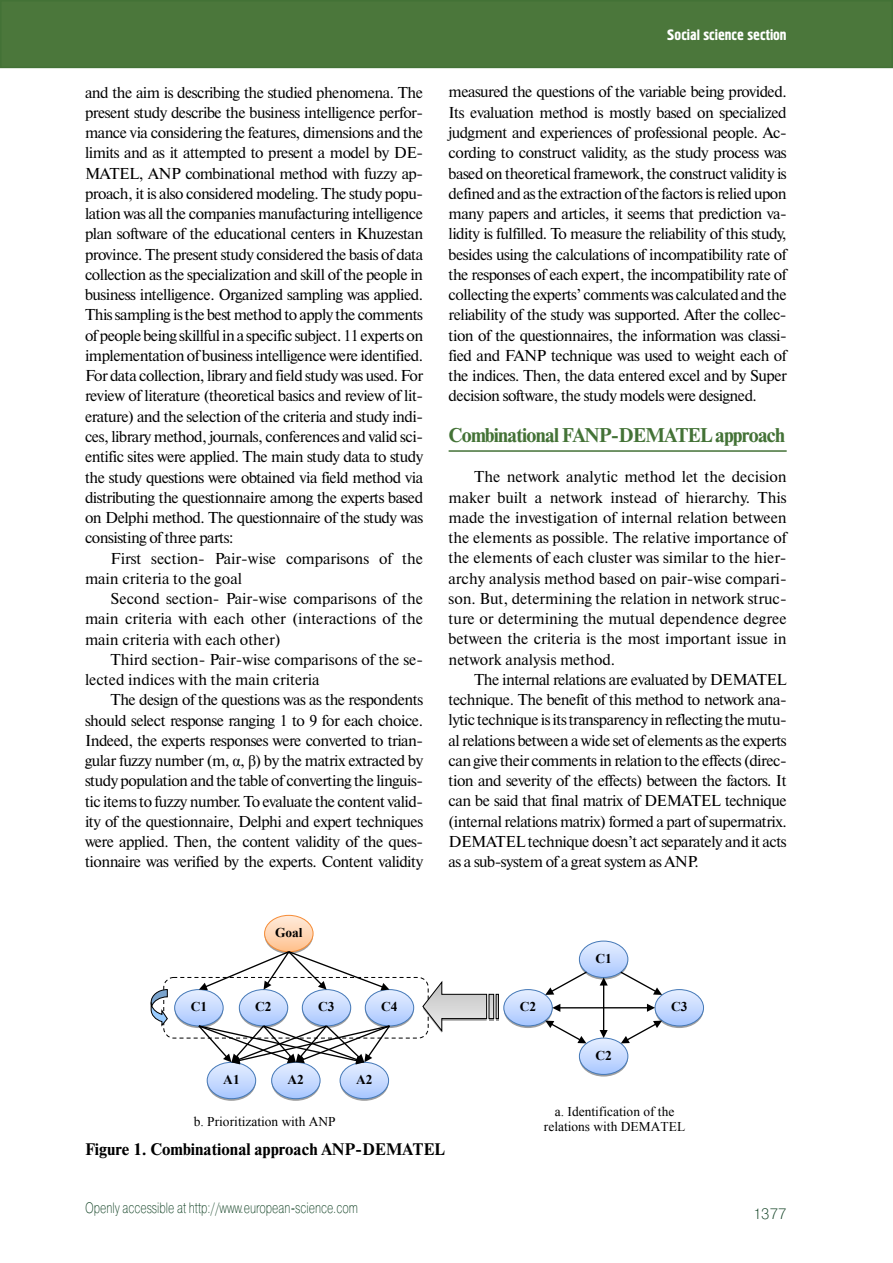
<style>
.page{position:relative;width:893px;height:1263px;background:#fff}
.page>*{position:absolute;margin:0;border:0;box-sizing:border-box;transform-origin:0 0}
.t1{font:700 18.75px "Newton C";letter-spacing:-.04em;color:#437236}
.t2{font:15.75px/20.2px "Newton C";color:#000;text-align:justify}
.t3{font:700 15.75px "Newton C";color:#000}
.t4{font:15px "Pragmatica Light C";color:#0d3e20;scale:.75 1}
.t5{font:15px "Hermes C";color:#fff}
.t6{font:15px "Pragmatica Light C";color:#0d3e20}
.t7{font:13.35px/15.8px "Times New Roman";color:#000;text-align:center}
.t8{font:700 13.35px "Times New Roman";color:#000}
.s1{font-family:"Times New Roman"}
</style>
<div class="page">
<div style="left:1px;top:1px;width:891px;height:66px;background:#4b773b"></div>
<div style="left:0;top:0;width:893px;height:68px;border:2px solid #437236"></div>
<hr style="left:449px;top:450px;width:338px;height:2px;background:#437236">
<div style="left:579px;top:940px;width:49px;height:38px;border:1px solid #4579b8;border-radius:50%"></div>
<div style="left:503px;top:989px;width:50px;height:37px;border:1px solid #4579b8;border-radius:50%"></div>
<div style="left:654px;top:989px;width:50px;height:37px;border:1px solid #4579b8;border-radius:50%"></div>
<div style="left:174px;top:989px;width:50px;height:37px;border:1px solid #4579b8;border-radius:50%"></div>
<div style="left:207px;top:1064px;width:49px;height:37px;background:#000;border-radius:50%;opacity:.38"></div>
<div style="left:272px;top:1064px;width:48px;height:37px;background:#000;border-radius:50%;opacity:.38"></div>
<svg style="left:150px;top:988px;width:18px;height:39px"></svg>
<div style="left:489px;top:996px;width:5px;height:25px;background:#8d8d8d"></div>
<hr style="left:496px;top:996px;width:2px;height:25px;background:#969696">
<div style="left:489px;top:994px;width:5px;height:24px;background:#d7d7d7"></div>
<svg style="left:422px;top:979px;width:66px;height:54px"></svg>
<div style="left:488px;top:994px;width:6px;height:25px;border:1px solid #000"></div>
<div style="left:496px;top:994px;width:3px;height:25px;border:1px solid #000"></div>
<div style="left:340px;top:1064px;width:49px;height:37px;background:#000;border-radius:50%;opacity:.38"></div>
<svg style="left:175px;top:915px;width:239px;height:184px"></svg>
<div style="left:579px;top:1040px;width:49px;height:36px;background:#000;border-radius:50%;opacity:.38"></div>
<div style="left:579px;top:1037px;width:49px;height:38px;border:1px solid #4579b8;border-radius:50%"></div>
<svg style="left:504px;top:941px;width:199px;height:133px"></svg>
<p class="t2" style="left:85px;top:82px;width:340px">and the aim is describing the studied phenomena. The present study describe the business intelligence perfor&shy;mance via considering the features, dimensions and the limits and as it attempted to present a model by DE-MATEL, ANP combinational method with fuzzy ap&shy;proach, it is also considered modeling. The study popu&shy;lation was all the companies manufacturing intelligence plan software of the educational centers in Khuzestan province. The present study considered the basis of data collection as the specialization and skill of the people in business intelligence. Organized sampling was applied.<br>This sampling is the best method to apply the comments of people being skillful in a specific subject. 11 experts on implementation of business intelligence were identified.<br>For data collection, library and field study was used. For review of literature (theoretical basics and review of lit&shy;erature) and the selection of the criteria and study indi&shy;ces, library method, journals, conferences and valid sci&shy;entific sites were applied. The main study data to study the study questions were obtained via field method via distributing the questionnaire among the experts based on Delphi method. The questionnaire of the study was consisting of three parts:</p>
<p class="t2" style="left:85px;top:548px;width:340px;text-indent:26px">First section- Pair-wise comparisons of the main criteria to the goal</p>
<p class="t2" style="left:85px;top:589px;width:340px;text-indent:26px">Second section- Pair-wise comparisons of the main criteria with each other (interactions of the main criteria with each other)</p>
<p class="t2" style="left:85px;top:649px;width:340px;text-indent:26px">Third section- Pair-wise comparisons of the se&shy;lected indices with the main criteria</p>
<p class="t2" style="left:85px;top:690px;width:340px;text-indent:26px">The design of the questions was as the respondents should select response ranging 1 to 9 for each choice.<br>Indeed, the experts responses were converted to trian&shy;gular fuzzy number (m, <span class="s1">α</span>, <span class="s1">β</span>) by the matrix extracted by study population and the table of converting the linguis&shy;tic items to fuzzy number. To evaluate the content valid&shy;ity of the questionnaire, Delphi and expert techniques were applied. Then, the content validity of the ques&shy;tionnaire was verified by the experts. Content validity</p>
<p class="t8" style="left:275px;top:923px;width:29px">Goal</p>
<p class="t8" style="left:191px;top:998px;width:18px">C1</p>
<p class="t8" style="left:255px;top:997px;width:18px">C2</p>
<p class="t8" style="left:318px;top:998px;width:18px">C3</p>
<p class="t8" style="left:381px;top:998px;width:18px">C4</p>
<p class="t8" style="left:223px;top:1070px;width:18px">A1</p>
<p class="t8" style="left:287px;top:1070px;width:18px">A2</p>
<p class="t8" style="left:356px;top:1070px;width:18px">A2</p>
<p class="t5" style="left:667px;top:26px;width:121px">Social science section</p>
<p class="t2" style="left:449px;top:82px;width:340px">measured the questions of the variable being provided.<br>Its evaluation method is mostly based on specialized judgment and experiences of professional people. Ac&shy;cording to construct validity, as the study process was based on theoretical framework, the construct validity is defined and as the extraction of the factors is relied upon many papers and articles, it seems that prediction va&shy;lidity is fulfilled. To measure the reliability of this study, besides using the calculations of incompatibility rate of the responses of each expert, the incompatibility rate of collecting the experts’ comments was calculated and the reliability of the study was supported. After the collec&shy;tion of the questionnaires, the information was classi&shy;fied and FANP technique was used to weight each of the indices. Then, the data entered excel and by Super decision software, the study models were designed.</p>
<p class="t1" style="left:449px;top:424px;width:338px">Combinational FANP-DEMATEL approach</p>
<p class="t2" style="left:449px;top:467px;width:340px;text-indent:26px">The network analytic method let the decision maker built a network instead of hierarchy. This made the investigation of internal relation between the elements as possible. The relative importance of the elements of each cluster was similar to the hier&shy;archy analysis method based on pair-wise compari&shy;son. But, determining the relation in network struc&shy;ture or determining the mutual dependence degree between the criteria is the most important issue in network analysis method.</p>
<p class="t2" style="left:449px;top:669px;width:340px;text-indent:26px">The internal relations are evaluated by DEMATEL technique. The benefit of this method to network ana&shy;lytic technique is its transparency in reflecting the mutu&shy;al relations between a wide set of elements as the experts can give their comments in relation to the effects (direc&shy;tion and severity of the effects) between the factors. It can be said that final matrix of DEMATEL technique (internal relations matrix) formed a part of supermatrix.<br>DEMATEL technique doesn’t act separately and it acts as a sub-system of a great system as ANP.</p>
<p class="t8" style="left:595px;top:949px;width:18px">C1</p>
<p class="t8" style="left:520px;top:998px;width:18px">C2</p>
<p class="t8" style="left:671px;top:998px;width:18px">C3</p>
<p class="t8" style="left:595px;top:1046px;width:18px">C2</p>
<p class="t7" style="left:194px;top:1113px;width:143px">b. Prioritization with ANP</p>
<p class="t3" style="left:85px;top:1140px;width:361px">Figure 1. Combinational approach ANP-DEMATEL</p>
<p class="t4" style="left:85px;top:1199px;width:365px">Openly accessible at http://www.european-science.com</p>
<p class="t7" style="left:544px;top:1103px;width:143px">a. Identification of the relations with DEMATEL</p>
<p class="t6" style="left:753px;top:1205px;width:35px">1377</p>
</div>
